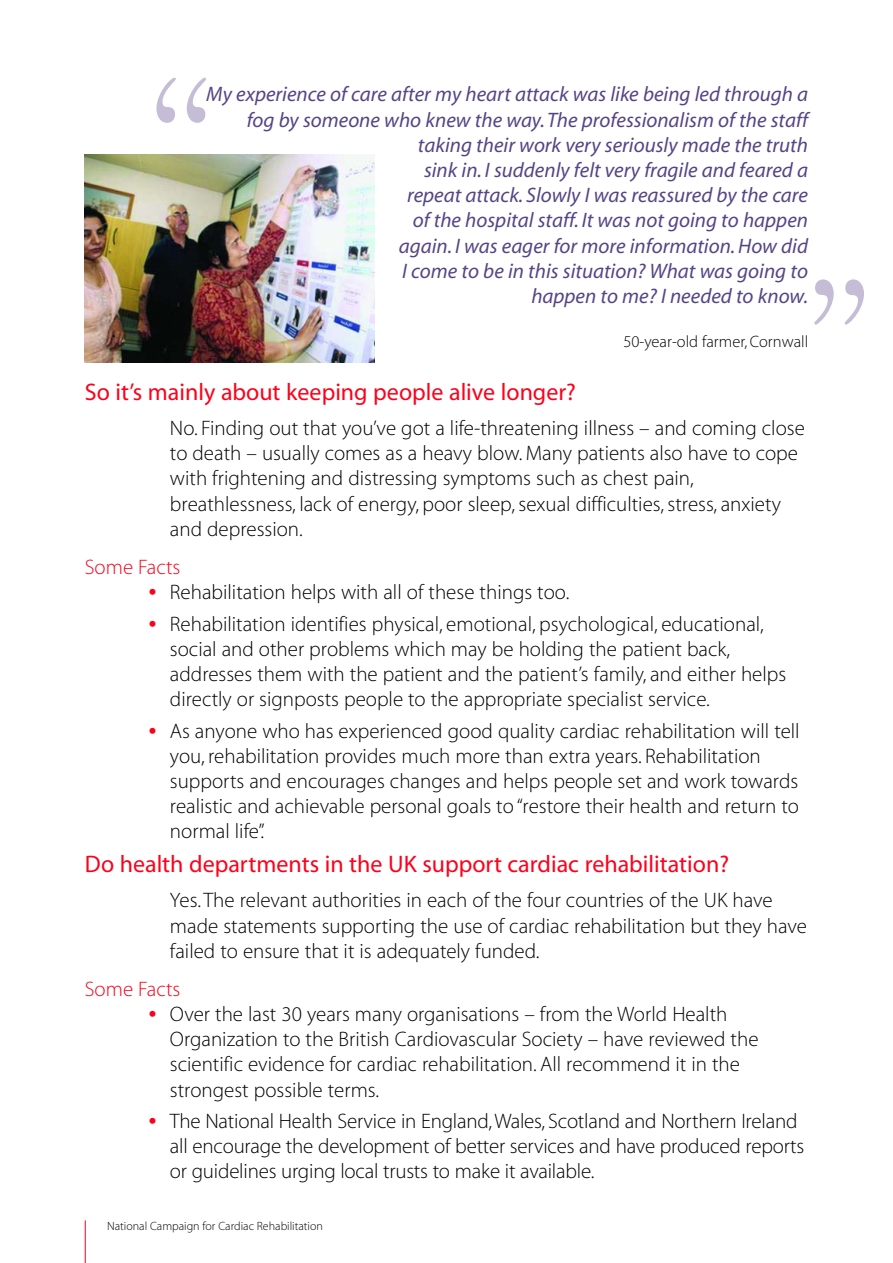
<style>
.page{position:relative;width:893px;height:1263px;background:#fff}
.page>*{position:absolute;margin:0;border:0;box-sizing:border-box;transform-origin:0 0}
.t1{font:300 193.95px "Garamond";color:#c5bcd5}
.t2{font:24px "Myriad MM 400 600";color:#fd001b}
.t3{font:21px/25.2px "Myriad MM 215 600";color:#000}
.t4{font:21px/25.2px "Myriad MM It 400 600";color:#554586;text-align:right}
.t5{font:21px "Myriad MM 215 600";color:#fd001b}
.t6{font:16.5px "Myriad MM 215 600";color:#000}
.t7{font:12px "Myriad MM 215 600";color:#000}
.s1{font-family:"Myriad MM 830 600";color:#fd001b}
</style>
<div class="page">
<img style="left:85px;top:154px;width:290px;height:209px">
<hr style="left:85px;top:1220px;width:1px;height:43px;background:#fd001b">
<h1 class="t1" style="left:144px;top:65px;width:75px">“</h1>
<p class="t4" style="left:206px;top:84px;width:603px">My experience of care after my heart attack was like being led through a fog by someone who knew the way.The professionalism of the staff taking their work very seriously made the truth<br>sink in. I suddenly felt very fragile and feared a<br>repeat attack. Slowly I was reassured by the care<br>of the hospital staff. It was not going to happen<br>again. I was eager for more information. How did<br>I come to be in this situation? What was going to<br>happen to me? I needed to know.</p>
<p class="t6" style="left:623px;top:335px;width:186px">50-year-old farmer, Cornwall</p>
<h1 class="t1" style="left:802px;top:266px;width:75px">”</h1>
<p class="t2" style="left:85px;top:383px;width:492px">So it’s mainly about keeping people alive longer?</p>
<p class="t3" style="left:170px;top:417px;width:636px">No. Finding out that you’ve got a life-threatening illness – and coming close to death – usually comes as a heavy blow. Many patients also have to cope with frightening and distressing symptoms such as chest pain, breathlessness, lack of energy, poor sleep, sexual difficulties, stress, anxiety and depression.</p>
<p class="t5" style="left:85px;top:559px;width:97px">Some Facts</p>
<p class="t3" style="left:149px;top:581px;width:422px"><span class="s1">•</span> Rehabilitation helps with all of these things too.</p>
<p class="t3" style="left:170px;top:613px;width:617px;text-indent:-21px"><span class="s1">•</span> Rehabilitation identifies physical, emotional, psychological, educational, social and other problems which may be holding the patient back, addresses them with the patient and the patient’s family, and either helps directly or signposts people to the appropriate specialist service.</p>
<p class="t3" style="left:170px;top:720px;width:631px;text-indent:-21px"><span class="s1">•</span> As anyone who has experienced good quality cardiac rehabilitation will tell you, rehabilitation provides much more than extra years. Rehabilitation supports and encourages changes and helps people set and work towards realistic and achievable personal goals to “restore their health and return to normal life”.</p>
<p class="t2" style="left:85px;top:855px;width:645px">Do health departments in the UK support cardiac rehabilitation?</p>
<p class="t3" style="left:170px;top:890px;width:638px">Yes. The relevant authorities in each of the four countries of the UK have made statements supporting the use of cardiac rehabilitation but they have failed to ensure that it is adequately funded.</p>
<p class="t5" style="left:85px;top:981px;width:97px">Some Facts</p>
<p class="t3" style="left:170px;top:1003px;width:590px;text-indent:-21px"><span class="s1">•</span> Over the last 30 years many organisations – from the World Health Organization to the British Cardiovascular Society – have reviewed the scientific evidence for cardiac rehabilitation. All recommend it in the strongest possible terms.</p>
<p class="t3" style="left:170px;top:1110px;width:636px;text-indent:-21px"><span class="s1">•</span> The National Health Service in England, Wales, Scotland and Northern Ireland all encourage the development of better services and have produced reports or guidelines urging local trusts to make it available.</p>
<p class="t7" style="left:107px;top:1221px;width:217px">National Campaign for Cardiac Rehabilitation</p>
</div>
